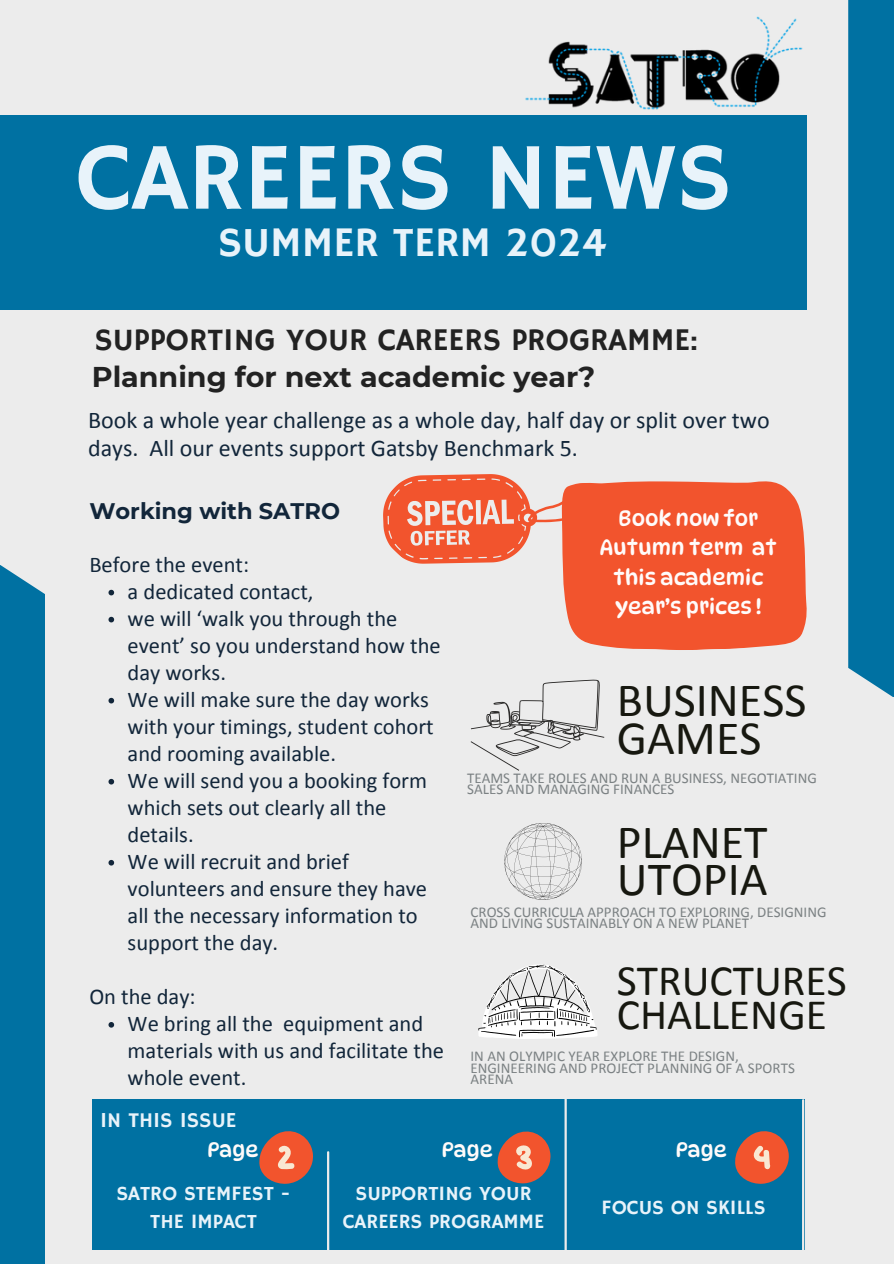
<style>
.page{position:relative;width:894px;height:1264px;background:#fff}
.page>*{position:absolute;margin:0;border:0;box-sizing:border-box;transform-origin:0 0}
.t1{font:96px "Hammersmith One";color:#e8f3fa}
.t2{font:48px/37.2px "Calibri";color:#171810}
.t3{font:43.5px/33.8px "Calibri";color:#171810}
.t4{font:42px "Hammersmith One";color:#e8f3fa}
.t5{font:31.5px "Hammersmith One";color:#222}
.t6{font:700 28.5px "Montserrat";color:#222}
.t7{font:24px/28.2px "Calibri";color:#12263a}
.t8{font:22.5px/27px "Calibri";color:#12263a}
.t9{font:700 22.5px "Montserrat";color:#12263a}
.t10{font:21.3px/29.2px "Dyna Puff";color:#fffbfa;text-align:center}
.t11{font:21.3px "Hammersmith One";color:#e8f3fa}
.t12{font:20.7px "Dyna Puff";color:#fffbfa}
.t13{font:20.25px/28.2px "Hammersmith One";color:#e8f3fa;text-align:center}
.t14{font:15px/11.2px "Calibri";color:#7b8183}
</style>
<div class="page">
<div style="left:0;top:0;width:893px;height:1263px;background:#ececec"></div>
<div style="left:0;top:115px;width:806px;height:194px;background:#0071a2"></div>
<div style="left:0;top:565px;width:45px;height:698px;background:#0071a2"></div>
<div style="left:848px;top:0;width:45px;height:697px;background:#0071a2"></div>
<div style="left:92px;top:1099px;width:712px;height:150px;background:#0071a2"></div>
<hr style="left:327px;top:1152px;width:2px;height:99px;background:#ececec">
<hr style="left:564px;top:1097px;width:2px;height:154px;background:#ececec">
<hr style="left:801px;top:1100px;width:3px;height:154px;background:#ececec">
<svg style="left:259px;top:1131px;width:54px;height:53px"></svg>
<svg style="left:497px;top:1131px;width:53px;height:52px"></svg>
<svg style="left:735px;top:1131px;width:53px;height:53px"></svg>
<svg style="left:470px;top:679px;width:134px;height:91px"></svg>
<svg style="left:504px;top:823px;width:77px;height:76px"></svg>
<svg style="left:478px;top:964px;width:119px;height:74px"></svg>
<div style="left:571px;top:481px;width:236px;height:169px;background:#f2542d"></div>
<svg style="left:383px;top:474px;width:210px;height:153px"></svg>
<svg style="left:426px;top:503px;width:11px;height:10px"></svg>
<img style="left:525px;top:16px;width:282px;height:104px">
<svg style="left:108px;top:590px;width:6px;height:5px"></svg>
<svg style="left:108px;top:617px;width:6px;height:5px"></svg>
<svg style="left:108px;top:698px;width:6px;height:5px"></svg>
<svg style="left:108px;top:779px;width:6px;height:5px"></svg>
<svg style="left:108px;top:860px;width:6px;height:5px"></svg>
<svg style="left:108px;top:1022px;width:6px;height:5px"></svg>
<h1 class="t1" style="left:76px;top:122px;width:657px">CAREERS NEWS</h1>
<h3 class="t4" style="left:218px;top:218px;width:390px">SUMMER TERM 2024</h3>
<h4 class="t5" style="left:95px;top:322px;width:604px">SUPPORTING YOUR CAREERS PROGRAMME:</h4>
<h5 class="t6" style="left:92px;top:359px;width:505px">Planning for next academic year?</h5>
<p class="t7" style="left:88px;top:408px;width:683px">Book a whole year challenge as a whole day, half day or split over two days. All our events support Gatsby Benchmark 5.</p>
<p class="t9" style="left:89px;top:497px;width:252px">Working with SATRO</p>
<p class="t8" style="left:89px;top:552px;width:161px">Before the event:</p>
<p class="t8" style="left:128px;top:579px;width:187px">a dedicated contact,</p>
<h2 class="t8" style="left:128px;top:606px;width:314px">we will ‘walk you through the event’ so you understand how the day works.</h2>
<p class="t8" style="left:128px;top:687px;width:307px">We will make sure the day works with your timings, student cohort and rooming available.</p>
<p class="t8" style="left:128px;top:768px;width:301px">We will send you a booking form which sets out clearly all the details.</p>
<h2 class="t8" style="left:128px;top:849px;width:301px">We will recruit and brief volunteers and ensure they have all the necessary information to support the day.</h2>
<p class="t8" style="left:89px;top:984px;width:108px">On the day:</p>
<p class="t8" style="left:128px;top:1011px;width:318px">We bring all the equipment and materials with us and facilitate the whole event.</p>
<h2 class="t10" style="left:599px;top:503px;width:178px">Book now for<br>Autumn term at this academic year’s prices !</h2>
<p class="t2" style="left:616px;top:685px;width:191px">BUSINESS<br>GAMES</p>
<p class="t14" style="left:467px;top:773px;width:351px">TEAMS TAKE ROLES AND RUN A BUSINESS, NEGOTIATING<br>SALES AND MANAGING FINANCES</p>
<p class="t2" style="left:616px;top:827px;width:152px">PLANET<br>UTOPIA</p>
<p class="t14" style="left:470px;top:907px;width:357px">CROSS CURRICULA APPROACH TO EXPLORING, DESIGNING<br>AND LIVING SUSTAINABLY ON A NEW PLANET</p>
<p class="t3" style="left:616px;top:967px;width:231px">STRUCTURES<br>CHALLENGE</p>
<p class="t14" style="left:470px;top:1051px;width:326px">IN AN OLYMPIC YEAR EXPLORE THE DESIGN,<br>ENGINEERING AND PROJECT PLANNING OF A SPORTS<br>ARENA</p>
<p class="t11" style="left:100px;top:1107px;width:138px">IN THIS ISSUE</p>
<p class="t12" style="left:207px;top:1137px;width:53px">Page</p>
<h6 class="t12" style="left:441px;top:1137px;width:53px">Page</h6>
<p class="t12" style="left:675px;top:1137px;width:53px">Page</p>
<p class="t13" style="left:116px;top:1180px;width:176px">SATRO STEMFEST -<br>THE IMPACT</p>
<p class="t13" style="left:343px;top:1180px;width:203px">SUPPORTING YOUR<br>CAREERS PROGRAMME</p>
<p class="t13" style="left:601px;top:1194px;width:165px">FOCUS ON SKILLS</p>
</div>
